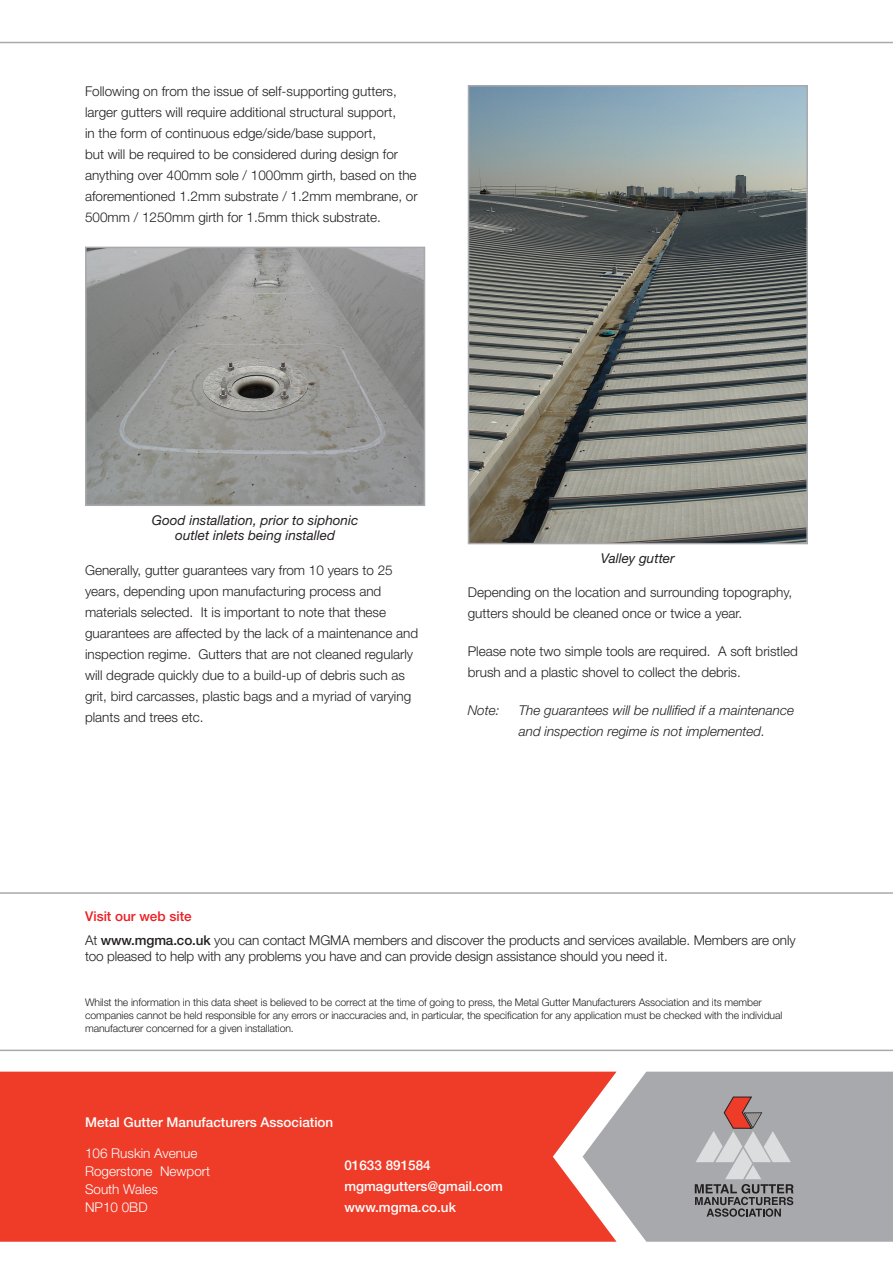
<style>
.page{position:relative;width:893px;height:1263px;background:#fff}
.page>*{position:absolute;margin:0;border:0;box-sizing:border-box;transform-origin:0 0}
.t1{font:300 13.5px/21px "Helvetica Neue LT";color:#231f20}
.t2{font:italic 300 13.5px/21px "Helvetica Neue LT";color:#231f20}
.t3{font:500 13.5px/21px "Helvetica Neue LT";color:#fff}
.t4{font:italic 13.5px/15px "Helvetica Neue LT";color:#231f20;text-align:center}
.t5{font:300 13.5px/18px "Helvetica Neue LT";color:#fff}
.t6{font:500 13.5px "Helvetica Neue LT";color:#ee1d23}
.t7{font:300 10.5px/12.6px "Helvetica Neue LT";letter-spacing:-.01em;color:#231f20}
.s1{font-weight:500}
</style>
<div class="page">
<div style="left:0;top:1071px;width:583px;height:171px;background:#ef3c29"></div>
<svg style="left:583px;top:1071px;width:310px;height:171px;fill:#a8a9ad"></svg>
<svg style="left:695px;top:1096px;width:98px;height:121px"></svg>
<hr style="left:0;top:42px;width:893px;height:1px;background:#a8a9ad">
<hr style="left:0;top:892px;width:893px;height:2px;background:#a8a9ad">
<hr style="left:0;top:1049px;width:893px;height:2px;background:#a8a9ad">
<img style="left:471px;top:88px;width:334px;height:453px">
<div style="left:468px;top:85px;width:340px;height:459px;border:2px solid #a8a9ad"></div>
<img style="left:88px;top:250px;width:334px;height:253px">
<div style="left:85px;top:247px;width:340px;height:259px;border:2px solid #a8a9ad"></div>
<p class="t1" style="left:85px;top:80px;width:334px">Following on from the issue of self-supporting gutters, larger gutters will require additional structural support,<br>in the form of continuous edge/side/base support,<br>but will be required to be considered during design for anything over 400mm sole / 1000mm girth, based on the aforementioned 1.2mm substrate / 1.2mm membrane, or 500mm / 1250mm girth for 1.5mm thick substrate.</p>
<p class="t4" style="left:152px;top:513px;width:208px">Good installation, prior to siphonic outlet inlets being installed</p>
<p class="t1" style="left:85px;top:559px;width:335px">Generally, gutter guarantees vary from 10 years to 25 years, depending upon manufacturing process and materials selected. It is important to note that these guarantees are affected by the lack of a maintenance and inspection regime. Gutters that are not cleaned regularly will degrade quickly due to a build-up of debris such as grit, bird carcasses, plastic bags and a myriad of varying plants and trees etc.</p>
<p class="t4" style="left:601px;top:551px;width:75px">Valley gutter</p>
<p class="t1" style="left:468px;top:582px;width:326px">Depending on the location and surrounding topography, gutters should be cleaned once or twice a year.</p>
<p class="t1" style="left:468px;top:641px;width:332px">Please note two simple tools are required. A soft bristled brush and a plastic shovel to collect the debris.</p>
<p class="t2" style="left:468px;top:700px;width:33px">Note:</p>
<p class="t2" style="left:519px;top:700px;width:277px">The guarantees will be nullified if a maintenance and inspection regime is not implemented.</p>
<p class="t6" style="left:85px;top:908px;width:108px">Visit our web site</p>
<p class="t1" style="left:85px;top:932px;width:712px;line-height:16.2px">At <span class="s1">www.mgma.co.uk</span> you can contact MGMA members and discover the products and services available. Members are only too pleased to help with any problems you have and can provide design assistance should you need it.</p>
<p class="t7" style="left:85px;top:996px;width:699px">Whilst the information in this data sheet is believed to be correct at the time of going to press, the Metal Gutter Manufacturers Association and its member companies cannot be held responsible for any errors or inaccuracies and, in particular, the specification for any application must be checked with the individual manufacturer concerned for a given installation.</p>
<p class="t3" style="left:85px;top:1112px;width:250px">Metal Gutter Manufacturers Association</p>
<p class="t5" style="left:85px;top:1144px;width:127px">106 Ruskin Avenue<br>Rogerstone Newport<br>South Wales<br>NP10 0BD</p>
<p class="t3" style="left:344px;top:1154px;width:160px">01633 891584 mgmagutters@gmail.com www.mgma.co.uk</p>
</div>
